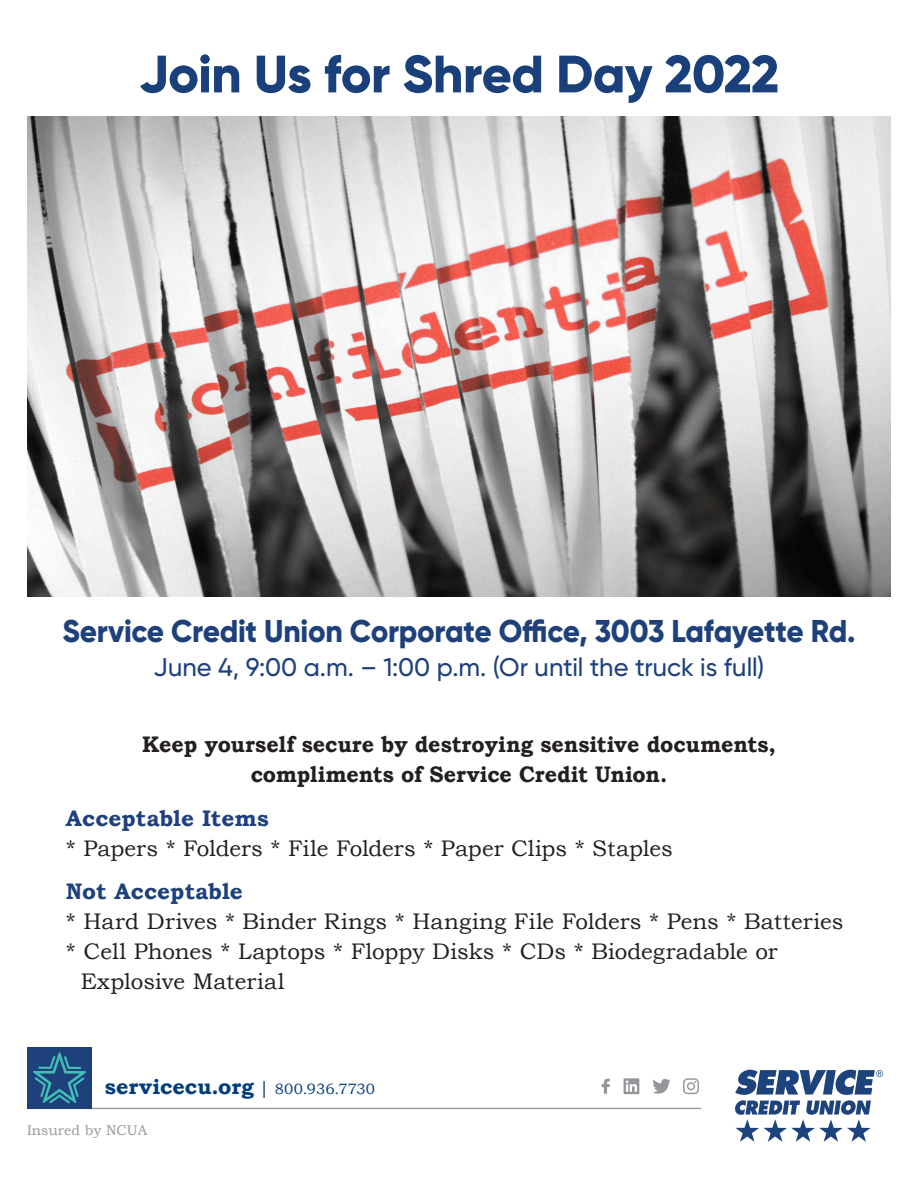
<style>
.page{position:relative;width:918px;height:1188px;background:#fff}
.page>*{position:absolute;margin:0;border:0;box-sizing:border-box;transform-origin:0 0}
.t1{font:800 52.5px "Gilroy";letter-spacing:-.015em;color:#19407b}
.t2{font:800 31.5px "Gilroy";letter-spacing:-.01em;color:#1e417c;scale:.95 1}
.t3{font:500 25.5px "Gilroy";color:#1e417c}
.t4{font:22.5px/30px "Bookman Old Style";color:#231f20}
.t5{font:700 22.5px/30px "Bookman Old Style";color:#231f20;text-align:center;scale:.95 1}
.t6{font:700 22.5px "Bookman Old Style";color:#1e417c}
.t7{font:700 21.6px "Bookman Old Style";color:#003d7d}
.t8{font:14.1px "Bookman Old Style";color:#939598}
.s1{font-weight:700;color:#1f407d}
.s2{font-weight:400;font-size:18px}
.s3{font-weight:400;font-size:14.85px}
</style>
<div class="page">
<img style="left:27px;top:117px;width:864px;height:479px">
<svg style="left:735px;top:1070px;width:148px;height:72px"></svg>
<hr style="left:27px;top:1108px;width:674px;height:1px;background:#939598">
<svg style="left:652px;top:1079px;width:19px;height:15px"></svg>
<svg style="left:683px;top:1078px;width:16px;height:16px"></svg>
<svg style="left:602px;top:1079px;width:8px;height:15px"></svg>
<svg style="left:624px;top:1078px;width:15px;height:16px"></svg>
<div style="left:27px;top:1047px;width:64px;height:61px;background:#1e417c"></div>
<svg style="left:33px;top:1052px;width:53px;height:52px"></svg>
<p class="t1" style="left:139px;top:41px;width:642px">Join Us for Shred Day 2022</p>
<p class="t2" style="left:62px;top:611px;width:836px">Service Credit Union Corporate Office, 3003 Lafayette Rd.</p>
<p class="t3" style="left:154px;top:652px;width:612px">June 4, 9:00 a.m. – 1:00 p.m. (Or until the truck is full)</p>
<p class="t5" style="left:142px;top:729px;width:668px">Keep yourself secure by destroying sensitive documents, compliments of Service Credit Union.</p>
<p class="t4" style="left:66px;top:803px;width:608px"><span class="s1">Acceptable Items<br></span>* Papers * Folders * File Folders * Paper Clips * Staples</p>
<p class="t6" style="left:66px;top:875px;width:178px">Not Acceptable</p>
<p class="t4" style="left:66px;top:906px;width:779px">* Hard Drives * Binder Rings * Hanging File Folders * Pens * Batteries</p>
<p class="t4" style="left:66px;top:936px;width:713px">* Cell Phones * Laptops * Floppy Disks * CDs * Biodegradable or</p>
<p class="t4" style="left:81px;top:966px;width:205px">Explosive Material</p>
<p class="t7" style="left:105px;top:1071px;width:272px">servicecu.org <span class="s2">|</span> <span class="s3">800.936.7730</span></p>
<p class="t8" style="left:27px;top:1121px;width:122px">Insured by NCUA</p>
</div>
